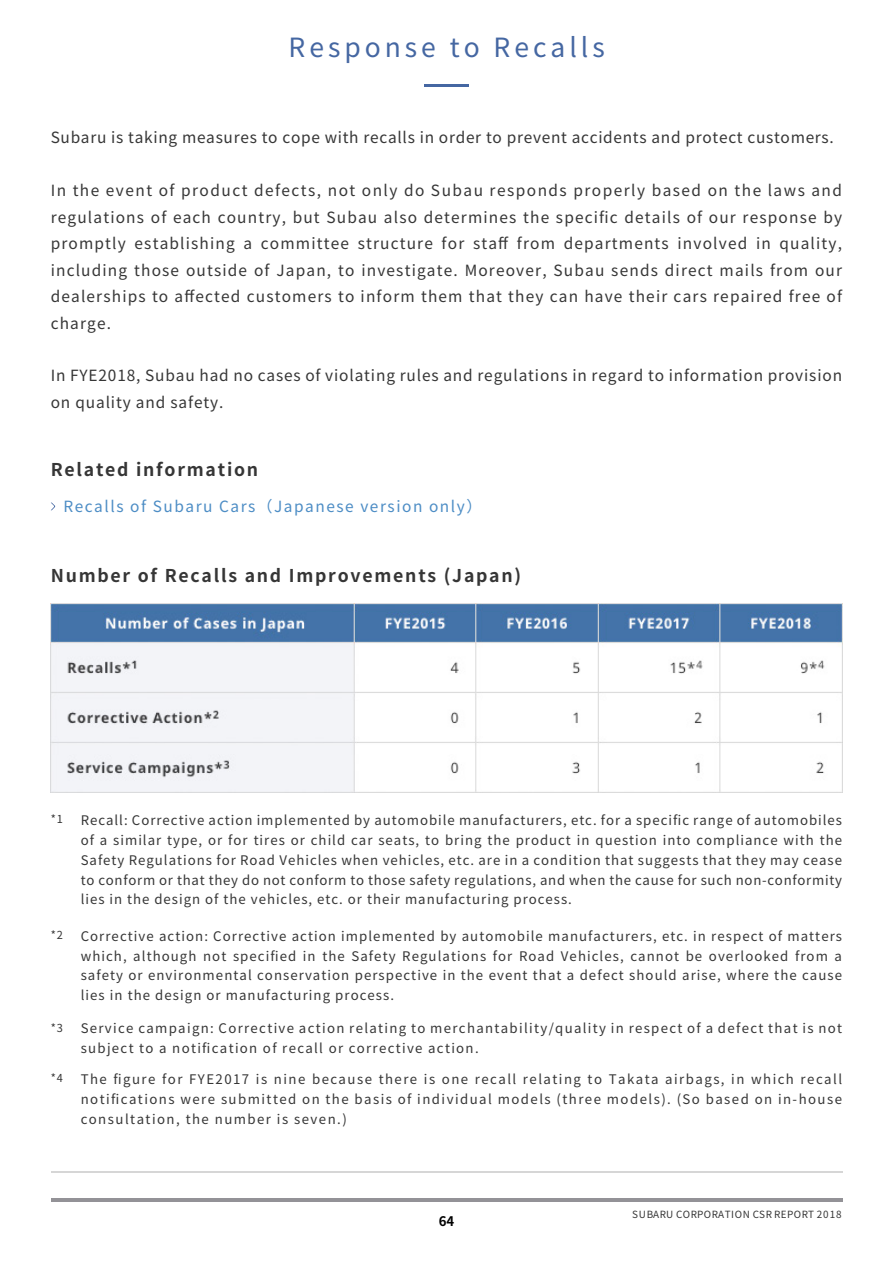
<style>
.page{position:relative;width:893px;height:1262px;background:#fff}
.page>*{position:absolute;margin:0;border:0;box-sizing:border-box;transform-origin:0 0}
.t1{font:26.4px "Noto Sans CJ Kjp";letter-spacing:.15em;color:#4567a2}
.t2{font:700 17.7px "Noto Sans CJ Kjp";letter-spacing:.1em;color:#363636}
.t3{font:15.45px/26.4px "Noto Sans CJ Kjp";letter-spacing:.055em;color:#363636;text-align:justify}
.t4{font:15.45px "Noto Sans CJ Kjp";letter-spacing:.1em;color:#4d8dc5}
.t5{font:13.2px/19.8px "Noto Sans CJ Kjp";letter-spacing:.1em;color:#363636;text-align:justify}
.t6{font:700 13.2px "Noto Sans CJ Kjp";color:#000}
.t7{font:10.95px "Noto Sans CJ Kjp";color:#363636}
.t8{font:9.9px "Noto Sans CJ Kjp";letter-spacing:.055em;color:#363636}
</style>
<div class="page">
<hr style="left:51px;top:1198px;width:791px;height:3px;background:#939297">
<hr style="left:51px;top:1171px;width:791px;height:2px;background:#d6d6d6">
<img style="left:51px;top:604px;width:791px;height:188px">
<svg style="left:51px;top:503px;width:4px;height:7px"></svg>
<hr style="left:424px;top:85px;width:44px;height:2px;background:#4567a2">
<h1 class="t1" style="left:289px;top:33px;width:317px">Response to Recalls</h1>
<p class="t3" style="left:51px;top:125px;width:784px">Subaru is taking measures to cope with recalls in order to prevent accidents and protect customers.</p>
<p class="t3" style="left:51px;top:178px;width:793px">In the event of product defects, not only do Subau responds properly based on the laws and regulations of each country, but Subau also determines the specific details of our response by promptly establishing a committee structure for staff from departments involved in quality, including those outside of Japan, to investigate. Moreover, Subau sends direct mails from our dealerships to affected customers to inform them that they can have their cars repaired free of charge.</p>
<p class="t3" style="left:51px;top:363px;width:793px">In FYE2018, Subau had no cases of violating rules and regulations in regard to information provision on quality and safety.</p>
<h2 class="t2" style="left:51px;top:459px;width:209px">Related information</h2>
<p class="t4" style="left:63px;top:498px;width:420px">Recalls of Subaru Cars（Japanese version only）</p>
<h2 class="t2" style="left:51px;top:565px;width:472px">Number of Recalls and Improvements (Japan)</h2>
<p class="t7" style="left:51px;top:813px;width:14px">*1</p>
<p class="t5" style="left:81px;top:810px;width:763px">Recall: Corrective action implemented by automobile manufacturers, etc. for a specific range of automobiles of a similar type, or for tires or child car seats, to bring the product in question into compliance with the Safety Regulations for Road Vehicles when vehicles, etc. are in a condition that suggests that they may cease to conform or that they do not conform to those safety regulations, and when the cause for such non-conformity lies in the design of the vehicles, etc. or their manufacturing process.</p>
<p class="t7" style="left:51px;top:929px;width:14px">*2</p>
<p class="t5" style="left:81px;top:926px;width:763px">Corrective action: Corrective action implemented by automobile manufacturers, etc. in respect of matters which, although not specified in the Safety Regulations for Road Vehicles, cannot be overlooked from a safety or environmental conservation perspective in the event that a defect should arise, where the cause lies in the design or manufacturing process.</p>
<p class="t7" style="left:51px;top:1021px;width:14px">*3</p>
<p class="t5" style="left:81px;top:1019px;width:763px">Service campaign: Corrective action relating to merchantability/quality in respect of a defect that is not subject to a notification of recall or corrective action.</p>
<p class="t7" style="left:51px;top:1072px;width:14px">*4</p>
<p class="t5" style="left:81px;top:1069px;width:763px">The figure for FYE2017 is nine because there is one recall relating to Takata airbags, in which recall notifications were submitted on the basis of individual models (three models). (So based on in-house consultation, the number is seven.)</p>
<p class="t6" style="left:439px;top:1214px;width:17px">64</p>
<p class="t8" style="left:632px;top:1209px;width:211px">SUBARU CORPORATION CSR REPORT 2018</p>
</div>
